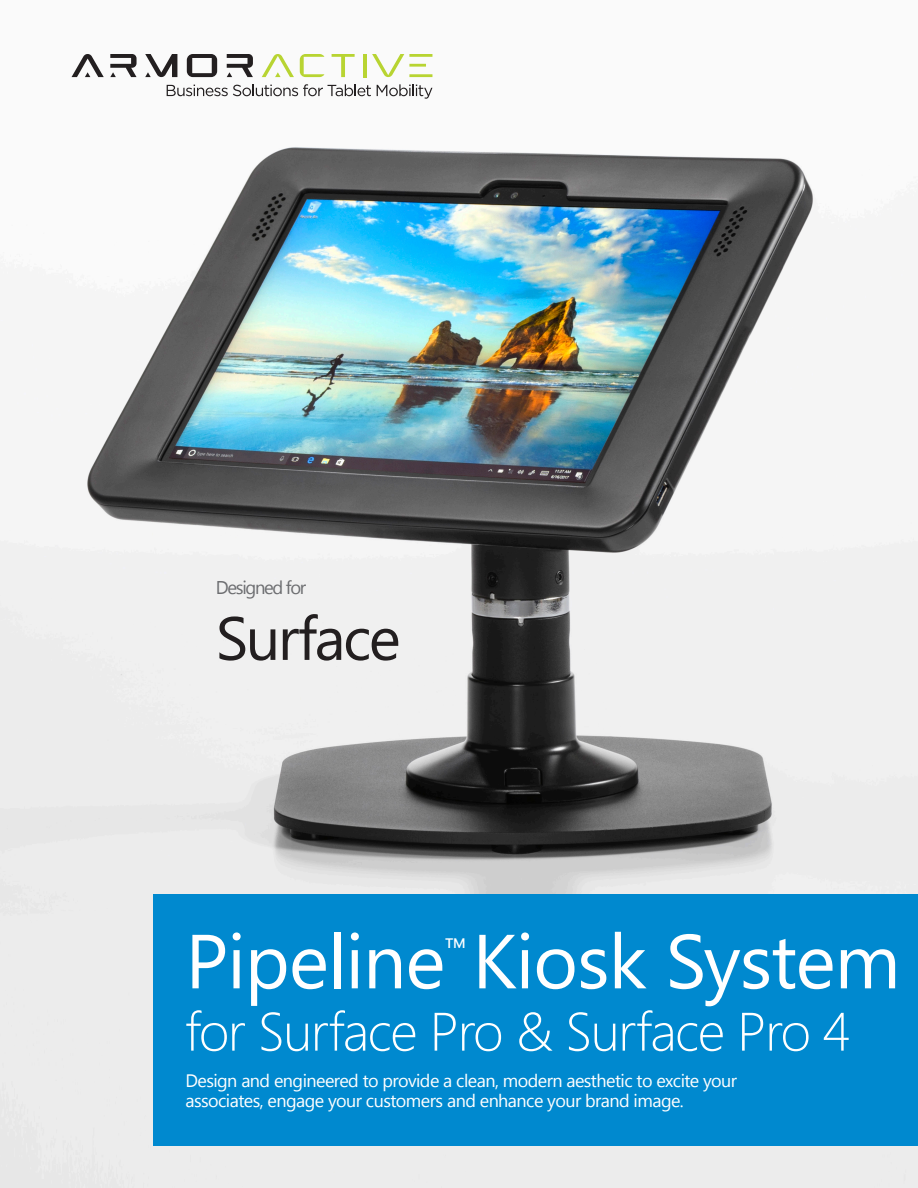
<style>
.page{position:relative;width:918px;height:1188px;background:#fff}
.page>*{position:absolute;margin:0;border:0;box-sizing:border-box;transform-origin:0 0}
.t1{font:76.35px "Segoe UI";letter-spacing:-.01em;color:#fff}
.t2{font:61.05px "Segoe UI";letter-spacing:-.04em;color:#231f20}
.t3{font:300 54px "Segoe UI";letter-spacing:-.025em;color:#fff}
.t4{font:29.4px "Segoe UI";color:#fff}
.t5{font:18.45px "Segoe UI";letter-spacing:-.07em;color:#6c6d70}
.t6{font:18px/20.7px "Segoe UI";letter-spacing:-.03em;color:#fff}
</style>
<div class="page">
<img style="left:0;top:54px;width:918px;height:1134px">
<div style="left:153px;top:894px;width:765px;height:252px;background:#0089cf"></div>
<svg style="left:187px;top:54px;width:30px;height:23px"></svg>
<svg style="left:110px;top:54px;width:27px;height:23px"></svg>
<svg style="left:145px;top:54px;width:32px;height:23px"></svg>
<svg style="left:227px;top:54px;width:26px;height:23px"></svg>
<svg style="left:72px;top:54px;width:32px;height:23px"></svg>
<svg style="left:372px;top:54px;width:32px;height:23px"></svg>
<svg style="left:300px;top:54px;width:24px;height:23px"></svg>
<svg style="left:332px;top:54px;width:23px;height:23px"></svg>
<hr style="left:363px;top:54px;width:4px;height:23px;background:#b8d432">
<hr style="left:409px;top:64px;width:17px;height:3px;background:#b8d432">
<hr style="left:409px;top:74px;width:23px;height:3px;background:#b8d432">
<hr style="left:409px;top:54px;width:23px;height:3px;background:#b8d432">
<svg style="left:262px;top:54px;width:32px;height:23px"></svg>
<svg style="left:167px;top:84px;width:204px;height:12px"></svg>
<svg style="left:377px;top:84px;width:55px;height:15px"></svg>
<p class="t5" style="left:216px;top:575px;width:92px">Designed for</p>
<p class="t2" style="left:216px;top:596px;width:186px">Surface</p>
<p class="t1" style="left:185px;top:908px;width:717px">Pipeline Kiosk System</p>
<p class="t4" style="left:445px;top:928px;width:24px">™</p>
<p class="t3" style="left:185px;top:994px;width:667px">for Surface Pro &amp; Surface Pro 4</p>
<p class="t6" style="left:185px;top:1069px;width:553px">Design and engineered to provide a clean, modern aesthetic to excite your associates, engage your customers and enhance your brand image.</p>
</div>
